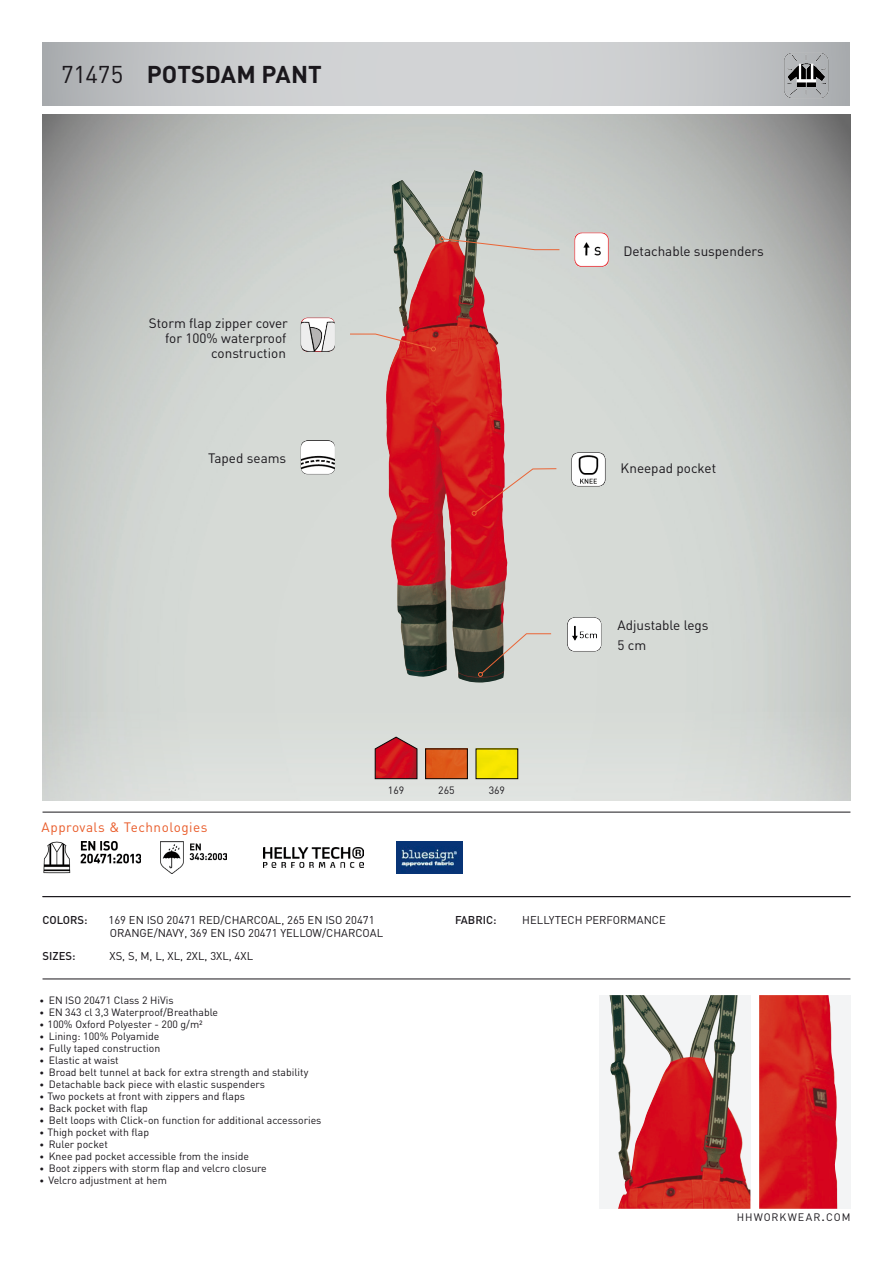
<style>
.page{position:relative;width:893px;height:1263px;background:#fff}
.page>*{position:absolute;margin:0;border:0;box-sizing:border-box;transform-origin:0 0}
.Artikkelnummer{font:700 24px "DIN";color:#1a171c}
.Artikkelnummer-2{font:24px "DIN";letter-spacing:-.01em;color:#1a171c}
.Characteristics{font:13.5px/15px "DIN";color:#1a171c;text-align:right}
.t1{font:13.5px "DIN";letter-spacing:.04em;color:#e95b29}
.Colors__sizes__fabri{font:11.25px/13.5px "DIN";color:#1a171c}
.t2{font:500 11.25px "DIN";color:#1a171c}
.t3{font:10.65px "DIN";letter-spacing:.09em;color:#1a171c}
.Color_codes{font:10.5px "DIN";color:#1a171c}
.s1{font-size:9px}
.s2{font-size:15.3px}
</style>
<div class="page">
<svg style="left:43px;top:43px;width:807px;height:63px;background:#c7c9cb"></svg>
<hr style="left:43px;top:979px;width:807px;height:1px;background:#1a171c">
<hr style="left:43px;top:896px;width:807px;height:1px;background:#1a171c">
<hr style="left:43px;top:812px;width:807px;height:1px;background:#1a171c">
<img style="left:43px;top:115px;width:807px;height:685px">
<img style="left:385px;top:180px;width:122px;height:503px">
<svg style="left:349px;top:333px;width:87px;height:18px;background:#d68f87"></svg>
<svg style="left:439px;top:236px;width:121px;height:15px;background:#c2a9a1"></svg>
<svg style="left:478px;top:633px;width:74px;height:44px;background:#a2a29a"></svg>
<svg style="left:472px;top:468px;width:85px;height:48px;background:#d68e90"></svg>
<div style="left:759px;top:995px;width:91px;height:214px;background:#f3f4f5"></div>
<img style="left:759px;top:995px;width:79px;height:214px">
<div style="left:599px;top:995px;width:151px;height:214px;background:#f3f4f5"></div>
<img style="left:609px;top:995px;width:141px;height:214px">
<img style="left:782px;top:52px;width:49px;height:47px">
<img style="left:43px;top:842px;width:98px;height:31px">
<img style="left:160px;top:842px;width:66px;height:31px">
<img style="left:263px;top:848px;width:100px;height:19px">
<img style="left:396px;top:842px;width:66px;height:31px">
<img style="left:301px;top:318px;width:34px;height:34px">
<img style="left:301px;top:440px;width:34px;height:34px">
<img style="left:571px;top:452px;width:35px;height:34px">
<img style="left:567px;top:617px;width:34px;height:34px">
<img style="left:574px;top:233px;width:35px;height:34px">
<img style="left:478px;top:750px;width:38px;height:27px">
<div style="left:476px;top:748px;width:42px;height:31px;border:1px solid #060505"></div>
<img style="left:427px;top:750px;width:39px;height:27px">
<div style="left:425px;top:748px;width:43px;height:31px;border:1px solid #060505"></div>
<svg style="left:374px;top:736px;width:44px;height:43px;background:#c1323e"></svg>
<p class="Artikkelnummer-2" style="left:61px;top:60px;width:64px">71475</p>
<p class="Artikkelnummer" style="left:147px;top:59px;width:177px">POTSDAM PANT</p>
<p class="Characteristics" style="left:149px;top:315px;width:141px">Storm flap zipper cover for 100% waterproof construction</p>
<p class="Characteristics" style="left:208px;top:451px;width:80px">Taped seams</p>
<p class="Characteristics" style="left:623px;top:243px;width:142px">Detachable suspenders</p>
<p class="Characteristics" style="left:621px;top:461px;width:97px">Kneepad pocket</p>
<p class="Characteristics" style="left:618px;top:618px;width:93px">Adjustable legs</p>
<p class="Characteristics" style="left:618px;top:637px;width:30px">5 cm</p>
<p class="t1" style="left:42px;top:818px;width:167px">Approvals &amp; Technologies</p>
<p class="Color_codes" style="left:388px;top:784px;width:18px">169</p>
<p class="Color_codes" style="left:438px;top:784px;width:18px">265</p>
<p class="Color_codes" style="left:489px;top:784px;width:18px">369</p>
<p class="t2" style="left:43px;top:913px;width:47px">COLORS:</p>
<p class="t2" style="left:43px;top:949px;width:34px">SIZES:</p>
<p class="Colors__sizes__fabri" style="left:109px;top:913px;width:276px">169 EN ISO 20471 RED/CHARCOAL, 265 EN ISO 20471<br>ORANGE/NAVY, 369 EN ISO 20471 YELLOW/CHARCOAL</p>
<p class="Colors__sizes__fabri" style="left:109px;top:949px;width:145px">XS, S, M, L, XL, 2XL, 3XL, 4XL</p>
<p class="Color_codes" style="left:40px;top:993px;width:136px"><span class="s1">•</span> EN ISO 20471 Class 2 HiVis</p>
<p class="Color_codes" style="left:40px;top:1005px;width:180px"><span class="s1">•</span> EN 343 cl 3,3 Waterproof/Breathable</p>
<p class="Color_codes" style="left:40px;top:1017px;width:165px"><span class="s1">•</span> 100% Oxford Polyester - 200 g/m²</p>
<p class="Color_codes" style="left:40px;top:1029px;width:121px"><span class="s1">•</span> Lining: 100% Polyamide</p>
<p class="Color_codes" style="left:40px;top:1041px;width:122px"><span class="s1">•</span> Fully taped construction</p>
<p class="Color_codes" style="left:40px;top:1053px;width:81px"><span class="s1">•</span> Elastic at waist</p>
<p class="Color_codes" style="left:40px;top:1065px;width:270px"><span class="s1">•</span> Broad belt tunnel at back for extra strength and stability</p>
<p class="Color_codes" style="left:40px;top:1077px;width:227px"><span class="s1">•</span> Detachable back piece with elastic suspenders</p>
<p class="Color_codes" style="left:40px;top:1089px;width:207px"><span class="s1">•</span> Two pockets at front with zippers and flaps</p>
<p class="Color_codes" style="left:40px;top:1101px;width:110px"><span class="s1">•</span> Back pocket with flap</p>
<p class="Color_codes" style="left:40px;top:1113px;width:283px"><span class="s1">•</span> Belt loops with Click-on function for additional accessories</p>
<p class="Color_codes" style="left:40px;top:1125px;width:111px"><span class="s1">•</span> Thigh pocket with flap</p>
<p class="Color_codes" style="left:40px;top:1137px;width:70px"><span class="s1">•</span> Ruler pocket</p>
<p class="Color_codes" style="left:40px;top:1149px;width:211px"><span class="s1">•</span> Knee pad pocket accessible from the inside</p>
<p class="Color_codes" style="left:40px;top:1161px;width:229px"><span class="s1">•</span> Boot zippers with storm flap and velcro closure</p>
<p class="Color_codes" style="left:40px;top:1173px;width:129px"><span class="s1">•</span> Velcro adjustment at hem</p>
<p class="t2" style="left:455px;top:913px;width:43px">FABRIC:</p>
<p class="Colors__sizes__fabri" style="left:522px;top:913px;width:145px">HELLYTECH PERFORMANCE</p>
<p class="t3" style="left:737px;top:1211px;width:115px">HHWORKWEAR<span class="s2">.</span>COM</p>
</div>
